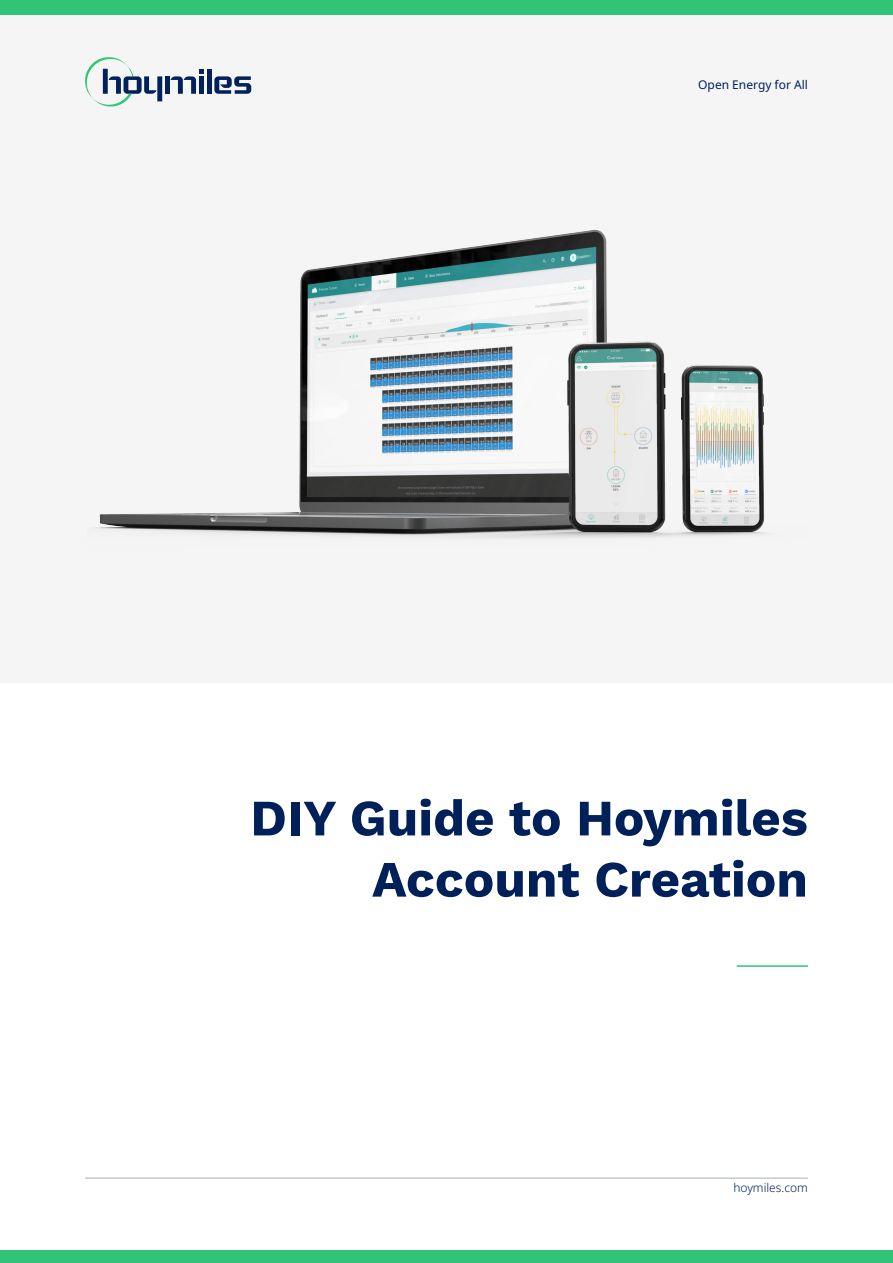
<style>
.page{position:relative;width:893px;height:1263px;background:#fff}
.page>*{position:absolute;margin:0;border:0;box-sizing:border-box;transform-origin:0 0}
.t1{font:700 51px/61.2px "Work Sans";color:#00205a;text-align:right}
.t2{font:12px "Noto Sans";color:#00205a}
.t3{font:300 12px "Noto Sans";color:#00205a}
</style>
<div class="page">
<div style="left:0;top:15px;width:893px;height:667px;background:#f5f5f6"></div>
<img style="left:96px;top:229px;width:669px;height:310px">
<div style="left:0;top:0;width:893px;height:15px;background:#31c477"></div>
<hr style="left:85px;top:1178px;width:723px;height:1px;background:#a7b0bc">
<div style="left:0;top:1250px;width:893px;height:13px;background:#31c477"></div>
<hr style="left:737px;top:965px;width:71px;height:2px;background:#31c477">
<div style="left:207px;top:69px;width:5px;height:25px;background:#00215c"></div>
<div style="left:165px;top:76px;width:5px;height:18px;background:#00215c"></div>
<svg style="left:170px;top:69px;width:34px;height:25px"></svg>
<svg style="left:214px;top:76px;width:37px;height:18px"></svg>
<svg style="left:85px;top:57px;width:77px;height:50px"></svg>
<p class="t2" style="left:698px;top:76px;width:111px">Open Energy for All</p>
<p class="t1" style="left:250px;top:785px;width:559px">DIY Guide to Hoymiles<br>Account Creation</p>
<p class="t3" style="left:733px;top:1180px;width:76px">hoymiles.com</p>
</div>
